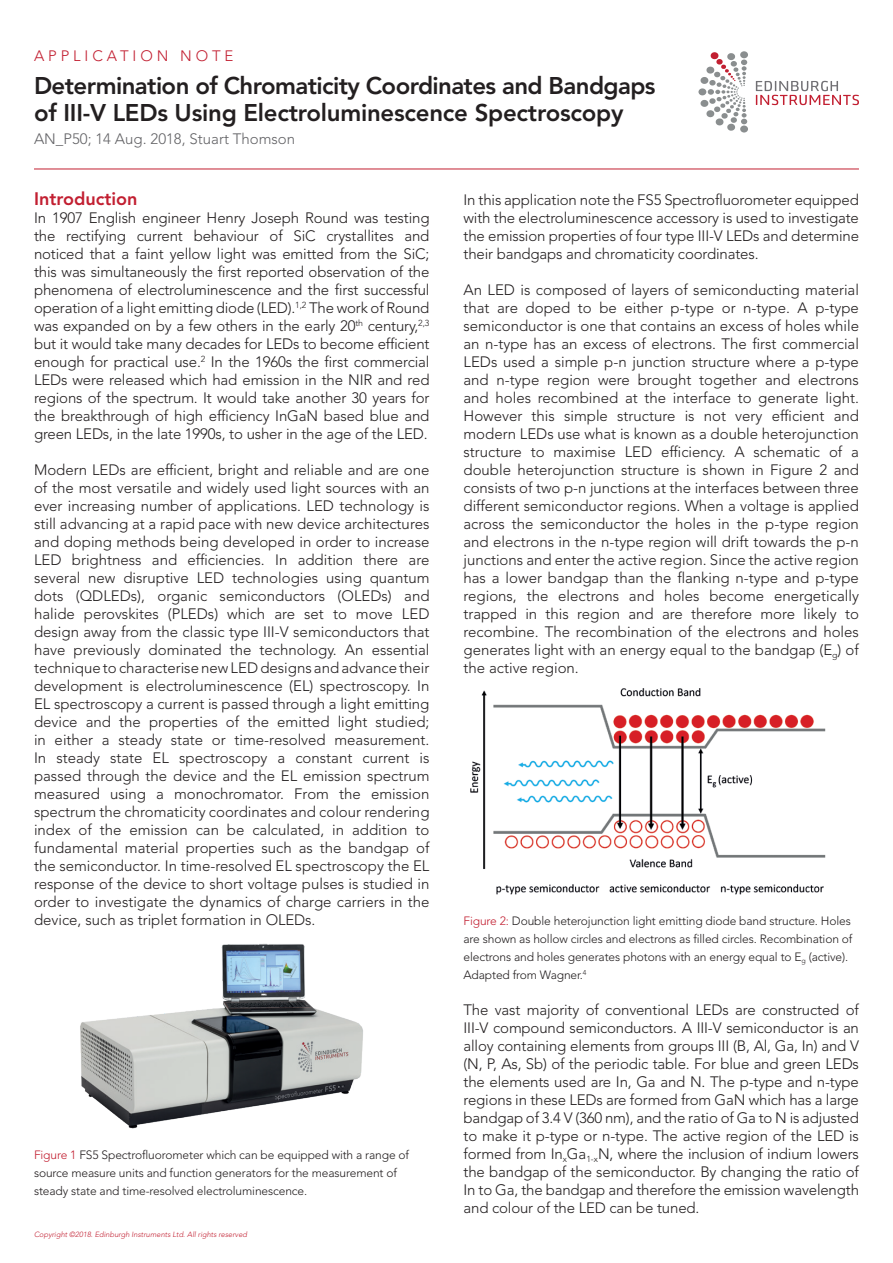
<style>
.page{position:relative;width:893px;height:1263px;background:#fff}
.page>*{position:absolute;margin:0;border:0;box-sizing:border-box;transform-origin:0 0}
.t1{font:800 24px/27px "Avenir LT Std";letter-spacing:-.025em;color:#231f20}
.Header_1{font:800 18px "Avenir LT Std";color:#c21f31}
.Body_text{font:300 15px/18px "Avenir LT Std";letter-spacing:-.01em;color:#231f20;text-align:justify}
.Author___Date{font:300 15px "Avenir LT Std";color:#636366}
.t2{font:300 15px "Avenir LT Std";letter-spacing:.26em;color:#c21f31}
.Figure_text{font:300 12px/18px "Avenir LT Std";letter-spacing:-.01em;color:#231f20}
.t3{font:italic 300 7.5px "Avenir LT Std";color:#c21f31}
.s1{color:#c21f31}
</style>
<div class="page">
<svg style="left:740px;top:126px;width:8px;height:7px"></svg>
<svg style="left:700px;top:52px;width:47px;height:79px"></svg>
<svg style="left:756px;top:81px;width:103px;height:24px"></svg>
<hr style="left:34px;top:169px;width:825px;height:1px;background:#c21f31">
<img style="left:470px;top:688px;width:356px;height:207px">
<img style="left:80px;top:943px;width:283px;height:186px">
<p class="t2" style="left:34px;top:47px;width:201px">APPLICATION NOTE</p>
<p class="t1" style="left:34px;top:72px;width:623px">Determination of Chromaticity Coordinates and Bandgaps of III-V LEDs Using Electroluminescence Spectroscopy</p>
<p class="Author___Date" style="left:34px;top:130px;width:263px">AN_P50; 14 Aug. 2018, Stuart Thomson</p>
<p class="Header_1" style="left:34px;top:188px;width:105px">Introduction</p>
<p class="Body_text" style="left:34px;top:208px;width:397px">In 1907 English engineer Henry Joseph Round was testing the rectifying current behaviour of SiC crystallites and noticed that a faint yellow light was emitted from the SiC; this was simultaneously the first reported observation of the phenomena of electroluminescence and the first successful operation of a light emitting diode (LED).<sup>1,2</sup> The work of Round was expanded on by a few others in the early 20<sup>th</sup> century,<sup>2,3 </sup>but it would take many decades for LEDs to become efficient enough for practical use.<sup>2</sup> In the 1960s the first commercial LEDs were released which had emission in the NIR and red regions of the spectrum. It would take another 30 years for the breakthrough of high efficiency InGaN based blue and green LEDs, in the late 1990s, to usher in the age of the LED.</p>
<p class="Body_text" style="left:34px;top:460px;width:397px">Modern LEDs are efficient, bright and reliable and are one of the most versatile and widely used light sources with an ever increasing number of applications. LED technology is still advancing at a rapid pace with new device architectures and doping methods being developed in order to increase LED brightness and efficiencies. In addition there are several new disruptive LED technologies using quantum dots (QDLEDs), organic semiconductors (OLEDs) and halide perovskites (PLEDs) which are set to move LED design away from the classic type III-V semiconductors that have previously dominated the technology. An essential technique to characterise new LED designs and advance their development is electroluminescence (EL) spectroscopy. In EL spectroscopy a current is passed through a light emitting device and the properties of the emitted light studied; in either a steady state or time-resolved measurement.<br>In steady state EL spectroscopy a constant current is passed through the device and the EL emission spectrum measured using a monochromator. From the emission spectrum the chromaticity coordinates and colour rendering index of the emission can be calculated, in addition to fundamental material properties such as the bandgap of the semiconductor. In time-resolved EL spectroscopy the EL response of the device to short voltage pulses is studied in order to investigate the dynamics of charge carriers in the device, such as triplet formation in OLEDs.</p>
<p class="Figure_text" style="left:34px;top:1145px;width:377px"><span class="s1">Figure 1</span> FS5 Spectrofluorometer which can be equipped with a range of source measure units and function generators for the measurement of steady state and time-resolved electroluminescence.</p>
<p class="t3" style="left:34px;top:1230px;width:215px">Copyright ©2018. Edinburgh Instruments Ltd. All rights reserved</p>
<p class="Body_text" style="left:463px;top:190px;width:397px">In this application note the FS5 Spectrofluorometer equipped with the electroluminescence accessory is used to investigate the emission properties of four type III-V LEDs and determine their bandgaps and chromaticity coordinates.</p>
<p class="Body_text" style="left:463px;top:280px;width:397px">An LED is composed of layers of semiconducting material that are doped to be either p-type or n-type. A p-type semiconductor is one that contains an excess of holes while an n-type has an excess of electrons. The first commercial LEDs used a simple p-n junction structure where a p-type and n-type region were brought together and electrons and holes recombined at the interface to generate light.<br>However this simple structure is not very efficient and modern LEDs use what is known as a double heterojunction structure to maximise LED efficiency. A schematic of a double heterojunction structure is shown in Figure 2 and consists of two p-n junctions at the interfaces between three different semiconductor regions. When a voltage is applied across the semiconductor the holes in the p-type region and electrons in the n-type region will drift towards the p-n junctions and enter the active region. Since the active region has a lower bandgap than the flanking n-type and p-type regions, the electrons and holes become energetically trapped in this region and are therefore more likely to recombine. The recombination of the electrons and holes generates light with an energy equal to the bandgap (E<sub>g</sub>) of the active region.</p>
<p class="Figure_text" style="left:463px;top:911px;width:390px"><span class="s1">Figure 2:</span> Double heterojunction light emitting diode band structure. Holes are shown as hollow circles and electrons as filled circles. Recombination of electrons and holes generates photons with an energy equal to E<sub>g</sub> (active).<br>Adapted from Wagner.<sup>4</sup></p>
<p class="Body_text" style="left:463px;top:1000px;width:397px">The vast majority of conventional LEDs are constructed of III-V compound semiconductors. A III-V semiconductor is an alloy containing elements from groups III (B, Al, Ga, In) and V (N, P, As, Sb) of the periodic table. For blue and green LEDs the elements used are In, Ga and N. The p-type and n-type regions in these LEDs are formed from GaN which has a large bandgap of 3.4 V (360 nm), and the ratio of Ga to N is adjusted to make it p-type or n-type. The active region of the LED is formed from In<sub>x</sub>Ga<sub>1-x</sub>N, where the inclusion of indium lowers the bandgap of the semiconductor. By changing the ratio of In to Ga, the bandgap and therefore the emission wavelength and colour of the LED can be tuned.</p>
</div>
